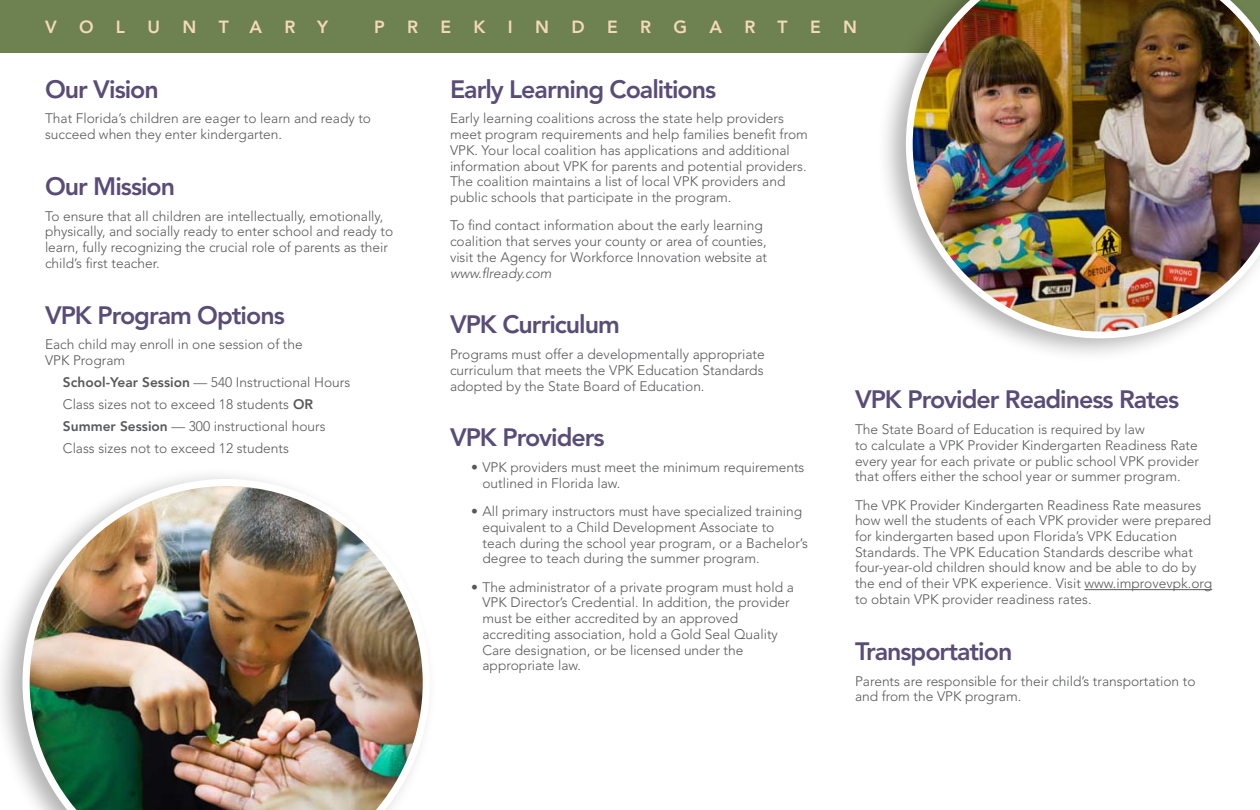
<style>
.page{position:relative;width:1260px;height:810px;background:#fff}
.page>*{position:absolute;margin:0;border:0;box-sizing:border-box;transform-origin:0 0}
.t1{font:800 25px "Avenir LT Std";letter-spacing:-.04em;color:#594d77}
.t2{font:800 17.5px "Avenir LT Std";color:#f4d9ba}
.t3{font:300 13.75px/15.8px "Avenir LT Std";color:#58595b}
.t4{font:italic 300 13.75px "Avenir LT Std";color:#58595b}
.s1{font-weight:800}
</style>
<div class="page">
<div style="left:0;top:465px;width:436px;height:345px;background:#000;opacity:.3"></div>
<img style="left:22px;top:479px;width:408px;height:331px">
<hr style="left:1085px;top:589px;width:127px;height:1px;background:#58595b">
<div style="left:0;top:0;width:1260px;height:52px;background:#6e8150"></div>
<div style="left:875px;top:0;width:385px;height:362px;background:#000;opacity:.3"></div>
<img style="left:906px;top:0;width:354px;height:338px">
<p class="t2" style="left:45px;top:17px;width:13px">V</p>
<p class="t2" style="left:79px;top:17px;width:16px">O</p>
<p class="t2" style="left:116px;top:17px;width:11px">L</p>
<p class="t2" style="left:147px;top:17px;width:14px">U</p>
<p class="t2" style="left:182px;top:17px;width:15px">N</p>
<p class="t2" style="left:219px;top:17px;width:45px">T A</p>
<p class="t2" style="left:285px;top:17px;width:45px">R Y</p>
<p class="t2" style="left:374px;top:17px;width:12px">P</p>
<p class="t2" style="left:407px;top:17px;width:13px">R</p>
<p class="t2" style="left:441px;top:17px;width:12px">E</p>
<p class="t2" style="left:474px;top:17px;width:13px">K</p>
<p class="t2" style="left:508px;top:17px;width:6px">I</p>
<p class="t2" style="left:535px;top:17px;width:15px">N</p>
<p class="t2" style="left:571px;top:17px;width:15px">D</p>
<p class="t2" style="left:607px;top:17px;width:12px">E</p>
<p class="t2" style="left:640px;top:17px;width:13px">R</p>
<p class="t2" style="left:674px;top:17px;width:15px">G</p>
<p class="t2" style="left:710px;top:17px;width:14px">A</p>
<p class="t2" style="left:745px;top:17px;width:13px">R</p>
<p class="t2" style="left:778px;top:17px;width:12px">T</p>
<p class="t2" style="left:810px;top:17px;width:12px">E</p>
<p class="t2" style="left:843px;top:17px;width:15px">N</p>
<h1 class="t1" style="left:45px;top:74px;width:115px">Our Vision</h1>
<p class="t3" style="left:45px;top:111px;width:328px">That Florida’s children are eager to learn and ready to succeed when they enter kindergarten.</p>
<h1 class="t1" style="left:45px;top:172px;width:132px">Our Mission</h1>
<p class="t3" style="left:45px;top:208px;width:350px">To ensure that all children are intellectually, emotionally, physically, and socially ready to enter school and ready to learn, fully recognizing the crucial role of parents as their child’s first teacher.</p>
<h1 class="t1" style="left:45px;top:300px;width:241px">VPK Program Options</h1>
<p class="t3" style="left:45px;top:337px;width:259px">Each child may enroll in one session of the<br>VPK Program</p>
<p class="t3" style="left:63px;top:372px;width:289px;line-height:22px"><span class="s1">School-Year Session</span> — 540 Instructional Hours Class sizes not to exceed 18 students <span class="s1">OR Summer Session</span> — 300 instructional hours Class sizes not to exceed 12 students</p>
<h1 class="t1" style="left:450px;top:74px;width:268px">Early Learning Coalitions</h1>
<p class="t3" style="left:450px;top:111px;width:359px">Early learning coalitions across the state help providers meet program requirements and help families benefit from VPK. Your local coalition has applications and additional information about VPK for parents and potential providers.<br>The coalition maintains a list of local VPK providers and public schools that participate in the program.</p>
<p class="t3" style="left:450px;top:218px;width:319px">To find contact information about the early learning coalition that serves your county or area of counties, visit the Agency for Workforce Innovation website at</p>
<p class="t4" style="left:450px;top:265px;width:103px">www.flready.com</p>
<h1 class="t1" style="left:450px;top:310px;width:171px">VPK Curriculum</h1>
<p class="t3" style="left:450px;top:347px;width:316px;text-align:justify">Programs must offer a developmentally appropriate curriculum that meets the VPK Education Standards adopted by the State Board of Education.</p>
<h1 class="t1" style="left:450px;top:423px;width:156px">VPK Providers</h1>
<p class="t3" style="left:482px;top:460px;width:323px;text-indent:-11px">• VPK providers must meet the minimum requirements outlined in Florida law.</p>
<p class="t3" style="left:482px;top:504px;width:327px;text-indent:-11px">• All primary instructors must have specialized training equivalent to a Child Development Associate to teach during the school year program, or a Bachelor’s degree to teach during the summer program.</p>
<p class="t3" style="left:482px;top:579px;width:313px;text-indent:-11px">• The administrator of a private program must hold a VPK Director’s Credential. In addition, the provider must be either accredited by an approved accrediting association, hold a Gold Seal Quality Care designation, or be licensed under the appropriate law.</p>
<h1 class="t1" style="left:855px;top:385px;width:326px">VPK Provider Readiness Rates</h1>
<p class="t3" style="left:855px;top:421px;width:346px">The State Board of Education is required by law<br>to calculate a VPK Provider Kindergarten Readiness Rate every year for each private or public school VPK provider that offers either the school year or summer program.</p>
<p class="t3" style="left:855px;top:497px;width:359px">The VPK Provider Kindergarten Readiness Rate measures how well the students of each VPK provider were prepared for kindergarten based upon Florida’s VPK Education Standards. The VPK Education Standards describe what four-year-old children should know and be able to do by the end of their VPK experience. Visit www.improvevpk.org to obtain VPK provider readiness rates.</p>
<h1 class="t1" style="left:855px;top:636px;width:159px">Transportation</h1>
<p class="t3" style="left:855px;top:673px;width:342px">Parents are responsible for their child’s transportation to and from the VPK program.</p>
</div>
